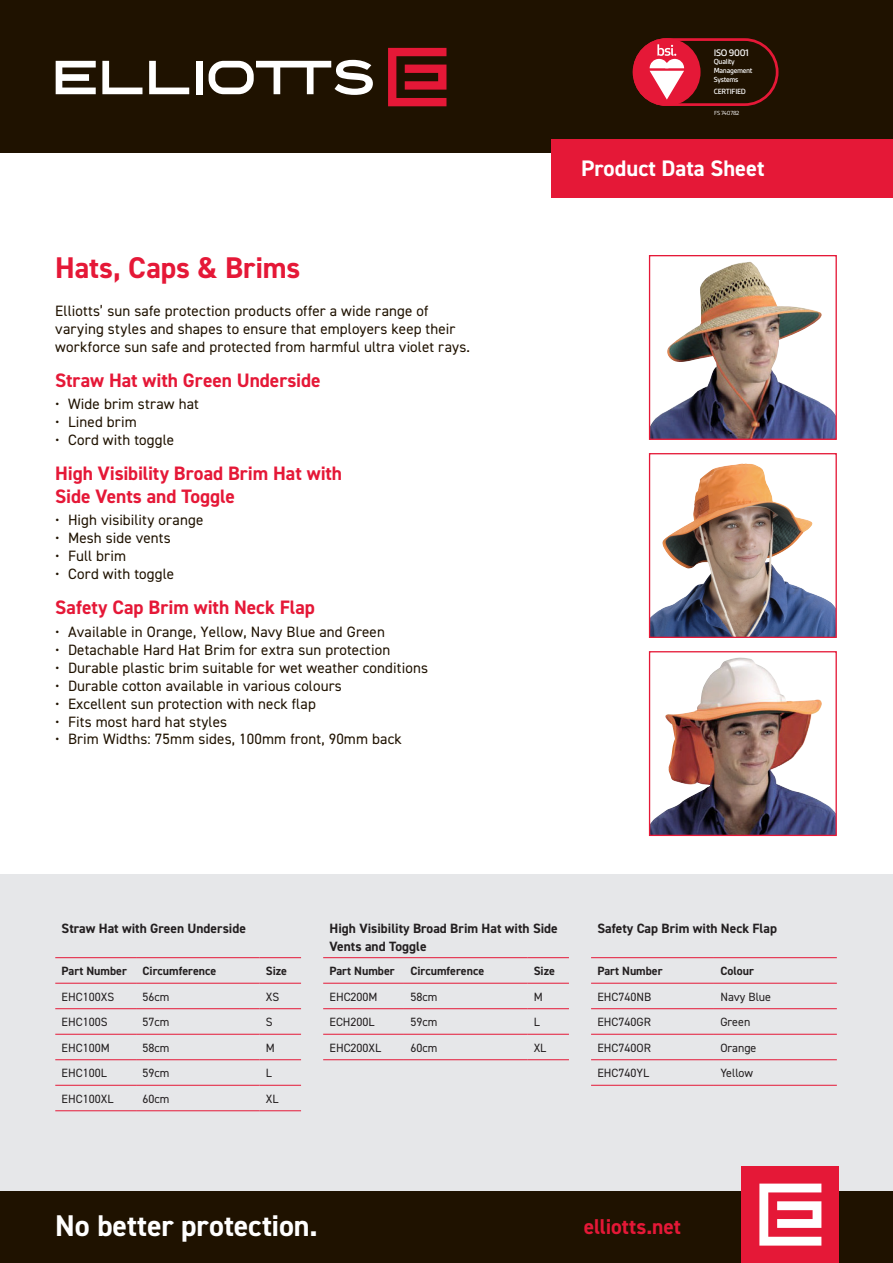
<style>
.page{position:relative;width:893px;height:1263px;background:#fff}
.page>*{position:absolute;margin:0;border:0;box-sizing:border-box;transform-origin:0 0}
.t1{font:700 30px "DIN2014";letter-spacing:-.005em;color:#fff}
.Heading{font:700 30px "DIN2014";letter-spacing:-.005em;color:#e51837}
.t2{font:700 22.5px "DIN2014";color:#fff}
.t3{font:700 21.45px "DIN2014";letter-spacing:-.005em;color:#e51837}
.Subhead_2{font:700 19.5px/22.5px "DIN2014";letter-spacing:-.005em;color:#e51837}
.Body{font:15px/18px "DIN2014";letter-spacing:.01em;color:#1f1200}
.Table_Heading{font:700 13.5px/18px "DIN2014";color:#231f20}
.Table_Body{font:12px "DIN2014";color:#231f20}
.Table_Heading-2{font:700 12px "DIN2014";color:#231f20}
.t4{font:500 10.2px "Gesta";letter-spacing:-.035em;color:#fff}
.t5{font:500 8.1px "Gesta";letter-spacing:-.035em;color:#fff}
.t6{font:500 7.95px/8.6px "Gesta";letter-spacing:-.035em;color:#fff}
.t7{font:6.3px "Gesta";letter-spacing:-.035em;color:#fff}
</style>
<div class="page">
<div style="left:0;top:0;width:893px;height:153px;background:#1f1200"></div>
<div style="left:0;top:1189px;width:893px;height:74px;background:#1f1200"></div>
<div style="left:0;top:874px;width:893px;height:317px;background:#e6e7e9"></div>
<hr style="left:55px;top:1008px;width:81px;height:1px;background:#e51837">
<hr style="left:136px;top:1008px;width:123px;height:1px;background:#e51837">
<hr style="left:259px;top:1008px;width:42px;height:1px;background:#e51837">
<hr style="left:55px;top:1034px;width:81px;height:1px;background:#e51837">
<hr style="left:136px;top:1034px;width:123px;height:1px;background:#e51837">
<hr style="left:259px;top:1034px;width:42px;height:1px;background:#e51837">
<hr style="left:55px;top:1059px;width:81px;height:1px;background:#e51837">
<hr style="left:136px;top:1059px;width:123px;height:1px;background:#e51837">
<hr style="left:259px;top:1059px;width:42px;height:1px;background:#e51837">
<hr style="left:55px;top:1085px;width:81px;height:1px;background:#e51837">
<hr style="left:136px;top:1085px;width:123px;height:1px;background:#e51837">
<hr style="left:259px;top:1085px;width:42px;height:1px;background:#e51837">
<hr style="left:55px;top:1110px;width:81px;height:1px;background:#e51837">
<hr style="left:136px;top:1110px;width:123px;height:1px;background:#e51837">
<hr style="left:259px;top:1110px;width:42px;height:1px;background:#e51837">
<hr style="left:55px;top:957px;width:81px;height:1px;background:#e51837">
<hr style="left:136px;top:957px;width:123px;height:1px;background:#e51837">
<hr style="left:259px;top:957px;width:42px;height:1px;background:#e51837">
<hr style="left:55px;top:983px;width:81px;height:1px;background:#e51837">
<hr style="left:136px;top:983px;width:123px;height:1px;background:#e51837">
<hr style="left:259px;top:983px;width:42px;height:1px;background:#e51837">
<hr style="left:323px;top:1008px;width:81px;height:1px;background:#e51837">
<hr style="left:404px;top:1008px;width:123px;height:1px;background:#e51837">
<hr style="left:527px;top:1008px;width:42px;height:1px;background:#e51837">
<hr style="left:323px;top:1034px;width:81px;height:1px;background:#e51837">
<hr style="left:404px;top:1034px;width:123px;height:1px;background:#e51837">
<hr style="left:527px;top:1034px;width:42px;height:1px;background:#e51837">
<hr style="left:323px;top:1059px;width:81px;height:1px;background:#e51837">
<hr style="left:404px;top:1059px;width:123px;height:1px;background:#e51837">
<hr style="left:527px;top:1059px;width:42px;height:1px;background:#e51837">
<hr style="left:323px;top:957px;width:81px;height:1px;background:#e51837">
<hr style="left:404px;top:957px;width:123px;height:1px;background:#e51837">
<hr style="left:527px;top:957px;width:42px;height:1px;background:#e51837">
<hr style="left:323px;top:983px;width:81px;height:1px;background:#e51837">
<hr style="left:404px;top:983px;width:123px;height:1px;background:#e51837">
<hr style="left:527px;top:983px;width:42px;height:1px;background:#e51837">
<hr style="left:591px;top:1008px;width:123px;height:1px;background:#e51837">
<hr style="left:714px;top:1008px;width:123px;height:1px;background:#e51837">
<hr style="left:591px;top:1034px;width:123px;height:1px;background:#e51837">
<hr style="left:714px;top:1034px;width:123px;height:1px;background:#e51837">
<hr style="left:591px;top:1059px;width:123px;height:1px;background:#e51837">
<hr style="left:714px;top:1059px;width:123px;height:1px;background:#e51837">
<hr style="left:591px;top:1085px;width:123px;height:1px;background:#e51837">
<hr style="left:714px;top:1085px;width:123px;height:1px;background:#e51837">
<hr style="left:591px;top:957px;width:123px;height:1px;background:#e51837">
<hr style="left:714px;top:957px;width:123px;height:1px;background:#e51837">
<hr style="left:591px;top:983px;width:123px;height:1px;background:#e51837">
<hr style="left:714px;top:983px;width:123px;height:1px;background:#e51837">
<img style="left:651px;top:262px;width:184px;height:176px">
<div style="left:649px;top:255px;width:188px;height:185px;border:1px solid #e51837"></div>
<img style="left:651px;top:463px;width:184px;height:173px">
<div style="left:649px;top:453px;width:188px;height:185px;border:1px solid #e51837"></div>
<img style="left:651px;top:657px;width:184px;height:177px">
<div style="left:649px;top:651px;width:188px;height:185px;border:1px solid #e51837"></div>
<div style="left:551px;top:139px;width:342px;height:59px;background:#e51837"></div>
<svg style="left:388px;top:48px;width:58px;height:58px"></svg>
<div style="left:196px;top:61px;width:6px;height:33px;background:#fff"></div>
<svg style="left:209px;top:60px;width:164px;height:35px"></svg>
<svg style="left:56px;top:61px;width:40px;height:33px"></svg>
<svg style="left:102px;top:61px;width:40px;height:33px"></svg>
<svg style="left:149px;top:61px;width:40px;height:33px"></svg>
<div style="left:741px;top:1166px;width:98px;height:97px;background:#e51837"></div>
<svg style="left:759px;top:1183px;width:62px;height:62px"></svg>
<svg style="left:633px;top:38px;width:145px;height:68px"></svg>
<p class="t4" style="left:714px;top:47px;width:37px">ISO 9001</p>
<p class="t6" style="left:714px;top:58px;width:40px">Quality<br>Management<br>Systems</p>
<p class="t5" style="left:714px;top:87px;width:34px">CERTIFIED</p>
<p class="t7" style="left:714px;top:109px;width:27px">FS 740782</p>
<p class="Heading" style="left:55px;top:248px;width:247px">Hats, Caps &amp; Brims</p>
<p class="Body" style="left:55px;top:301px;width:416px">Elliotts’ sun safe protection products offer a wide range of varying styles and shapes to ensure that employers keep their workforce sun safe and protected from harmful ultra violet rays.</p>
<p class="Subhead_2" style="left:55px;top:369px;width:267px">Straw Hat with Green Underside</p>
<p class="Body" style="left:55px;top:395px;width:145px">• Wide brim straw hat</p>
<p class="Body" style="left:55px;top:413px;width:83px">• Lined brim</p>
<p class="Body" style="left:55px;top:431px;width:120px">• Cord with toggle</p>
<p class="Subhead_2" style="left:55px;top:462px;width:288px">High Visibility Broad Brim Hat with<br>Side Vents and Toggle</p>
<p class="Body" style="left:55px;top:511px;width:150px">• High visibility orange</p>
<p class="Body" style="left:55px;top:529px;width:117px">• Mesh side vents</p>
<p class="Body" style="left:55px;top:547px;width:72px">• Full brim</p>
<p class="Body" style="left:55px;top:565px;width:120px">• Cord with toggle</p>
<p class="Subhead_2" style="left:55px;top:596px;width:261px">Safety Cap Brim with Neck Flap</p>
<p class="Body" style="left:55px;top:622px;width:331px">• Available in Orange, Yellow, Navy Blue and Green</p>
<p class="Body" style="left:55px;top:640px;width:337px">• Detachable Hard Hat Brim for extra sun protection</p>
<p class="Body" style="left:55px;top:658px;width:374px">• Durable plastic brim suitable for wet weather conditions</p>
<p class="Body" style="left:55px;top:676px;width:288px">• Durable cotton available in various colours</p>
<p class="Body" style="left:55px;top:694px;width:262px">• Excellent sun protection with neck flap</p>
<p class="Body" style="left:55px;top:712px;width:173px">• Fits most hard hat styles</p>
<p class="Body" style="left:55px;top:730px;width:348px">• Brim Widths: 75mm sides, 100mm front, 90mm back</p>
<h2 class="t2" style="left:581px;top:154px;width:185px">Product Data Sheet</h2>
<p class="Table_Heading" style="left:62px;top:919px;width:186px">Straw Hat with Green Underside</p>
<p class="Table_Heading-2" style="left:62px;top:963px;width:67px">Part Number</p>
<p class="Table_Heading-2" style="left:142px;top:963px;width:75px">Circumference</p>
<p class="Table_Heading-2" style="left:266px;top:963px;width:23px">Size</p>
<p class="Table_Body" style="left:62px;top:989px;width:54px">EHC100XS</p>
<p class="Table_Body" style="left:142px;top:989px;width:28px">56cm</p>
<p class="Table_Body" style="left:266px;top:989px;width:15px">XS</p>
<p class="Table_Body" style="left:62px;top:1014px;width:47px">EHC100S</p>
<p class="Table_Body" style="left:142px;top:1014px;width:28px">57cm</p>
<p class="Table_Body" style="left:266px;top:1014px;width:8px">S</p>
<p class="Table_Body" style="left:62px;top:1040px;width:50px">EHC100M</p>
<p class="Table_Body" style="left:142px;top:1040px;width:28px">58cm</p>
<p class="Table_Body" style="left:266px;top:1040px;width:11px">M</p>
<p class="Table_Body" style="left:62px;top:1065px;width:47px">EHC100L</p>
<p class="Table_Body" style="left:142px;top:1065px;width:28px">59cm</p>
<p class="Table_Body" style="left:266px;top:1065px;width:8px">L</p>
<p class="Table_Body" style="left:62px;top:1091px;width:53px">EHC100XL</p>
<p class="Table_Body" style="left:142px;top:1091px;width:28px">60cm</p>
<p class="Table_Body" style="left:266px;top:1091px;width:14px">XL</p>
<p class="Table_Heading" style="left:330px;top:919px;width:230px">High Visibility Broad Brim Hat with Side<br>Vents and Toggle</p>
<p class="Table_Heading-2" style="left:330px;top:963px;width:67px">Part Number</p>
<p class="Table_Heading-2" style="left:410px;top:963px;width:75px">Circumference</p>
<p class="Table_Heading-2" style="left:534px;top:963px;width:23px">Size</p>
<p class="Table_Body" style="left:330px;top:989px;width:50px">EHC200M</p>
<p class="Table_Body" style="left:410px;top:989px;width:28px">58cm</p>
<p class="Table_Body" style="left:534px;top:989px;width:11px">M</p>
<p class="Table_Body" style="left:330px;top:1014px;width:47px">ECH200L</p>
<p class="Table_Body" style="left:410px;top:1014px;width:28px">59cm</p>
<p class="Table_Body" style="left:534px;top:1014px;width:8px">L</p>
<p class="Table_Body" style="left:330px;top:1040px;width:53px">EHC200XL</p>
<p class="Table_Body" style="left:410px;top:1040px;width:28px">60cm</p>
<p class="Table_Body" style="left:534px;top:1040px;width:14px">XL</p>
<p class="Table_Heading" style="left:597px;top:919px;width:181px">Safety Cap Brim with Neck Flap</p>
<p class="Table_Heading-2" style="left:597px;top:963px;width:67px">Part Number</p>
<p class="Table_Heading-2" style="left:720px;top:963px;width:35px">Colour</p>
<p class="Table_Body" style="left:597px;top:989px;width:55px">EHC740NB</p>
<p class="Table_Body" style="left:720px;top:989px;width:52px">Navy Blue</p>
<p class="Table_Body" style="left:597px;top:1014px;width:55px">EHC740GR</p>
<p class="Table_Body" style="left:720px;top:1014px;width:31px">Green</p>
<p class="Table_Body" style="left:597px;top:1040px;width:55px">EHC740OR</p>
<p class="Table_Body" style="left:720px;top:1040px;width:38px">Orange</p>
<p class="Table_Body" style="left:597px;top:1065px;width:53px">EHC740YL</p>
<p class="Table_Body" style="left:720px;top:1065px;width:34px">Yellow</p>
<h1 class="t1" style="left:55px;top:1206px;width:264px">No better protection.</h1>
<h3 class="t3" style="left:584px;top:1213px;width:99px">elliotts.net</h3>
</div>
